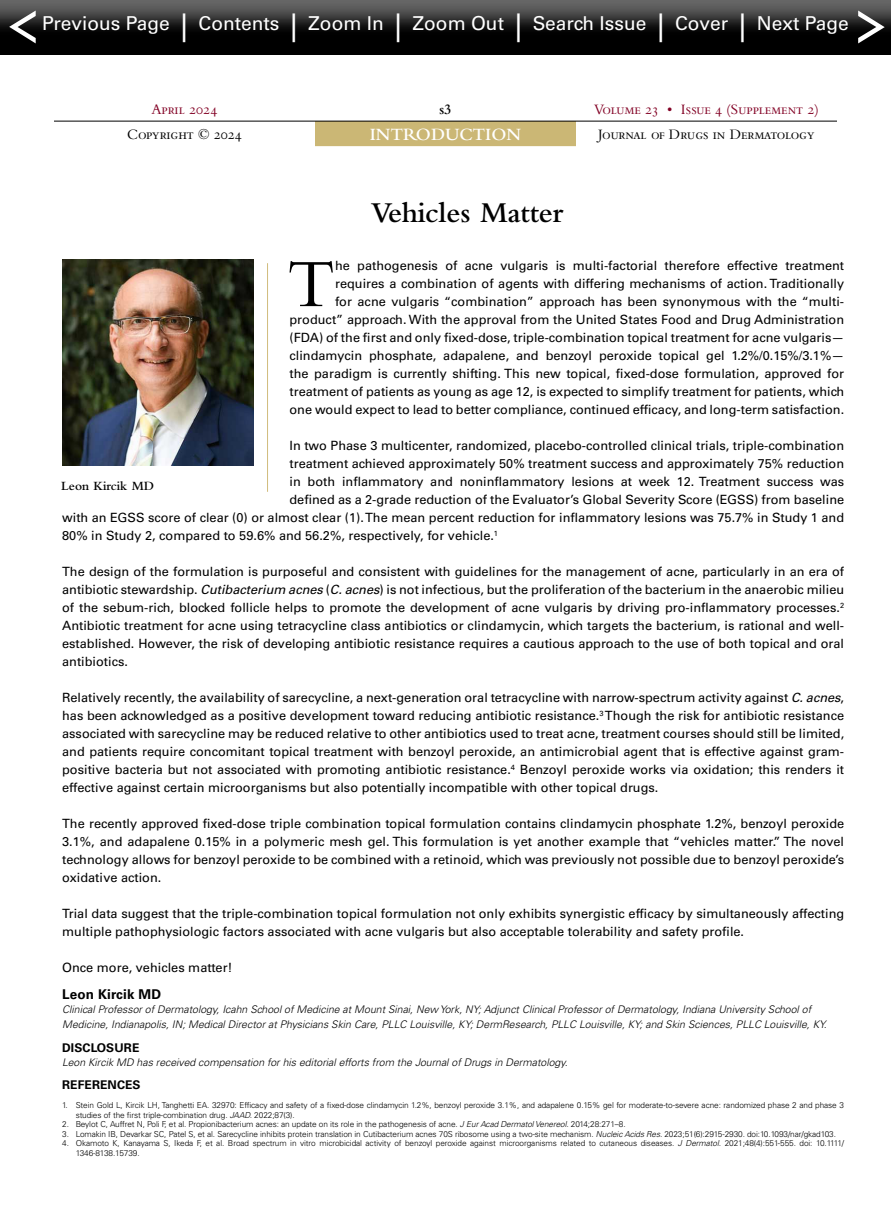
<style>
.page{position:relative;width:891px;height:1229px;background:#fff}
.page>*{position:absolute;margin:0;border:0;box-sizing:border-box;transform-origin:0 0}
.t1{font:70.65px "Bembo Std";color:#000}
.t2{font:600 30px "Bembo Std";letter-spacing:-.01em;color:#000}
.t3{font:19.2px "Univers LT Std";color:#fff}
.t4{font:18px/21.6px "Myriad Pro";color:#231f20;text-align:center}
.t5{font:600 18px "Bembo Std";color:#fff}
.t6{font:15px "Bembo Std";color:#820024}
.t7{font:15px "Bembo Std";letter-spacing:-.02em;color:#000}
.t8{font:15px "Bembo Std";color:#000}
.t9{font:600 15px "Bembo Std";color:#000}
.t10{font:700 13.5px "Univers LT Std";letter-spacing:.01em;color:#000}
.t11{font:600 13.2px "Bembo Std";color:#000}
.t12{font:12.75px/18px "Univers LT Std";color:#000;text-align:justify}
.t13{font:700 12px "Univers LT Std";letter-spacing:.01em;color:#000}
.t14{font:italic 300 10.5px/15px "Univers LT Std";color:#000}
.t15{font:300 8.25px/9.4px "Univers LT Std";letter-spacing:-.01em;color:#000}
.s1{font-size:28.8px}
.s2{font-style:italic}
</style>
<div class="page">
<div style="left:0;top:0;width:891px;height:56px;background:#000;opacity:.49"></div>
<svg style="left:858px;top:11px;width:27px;height:32px"></svg>
<svg style="left:9px;top:11px;width:27px;height:32px"></svg>
<div style="left:315px;top:121px;width:261px;height:26px;background:#cbb775"></div>
<hr style="left:54px;top:121px;width:261px;height:1px;background:#000">
<hr style="left:315px;top:121px;width:261px;height:1px;background:#000">
<hr style="left:576px;top:121px;width:261px;height:1px;background:#000">
<hr style="left:315px;top:146px;width:261px;height:1px;background:#fff">
<img style="left:62px;top:260px;width:191px;height:205px">
<hr style="left:267px;top:263px;width:1px;height:229px;background:#d1bc7c">
<h3 class="t3" style="left:42px;top:12px;width:808px">Previous Page <span class="s1">|</span> Contents <span class="s1">|</span> Zoom In <span class="s1">|</span> Zoom Out <span class="s1">|</span> Search Issue <span class="s1">|</span> Cover <span class="s1">|</span> Next Page</h3>
<p class="t6" style="left:152px;top:100px;width:67px">April 2024</p>
<p class="t9" style="left:439px;top:101px;width:14px">s3</p>
<p class="t6" style="left:594px;top:100px;width:226px">Volume 23 • Issue 4 (Supplement 2)</p>
<p class="t8" style="left:127px;top:125px;width:116px">Copyright © 2024</p>
<h3 class="t5" style="left:370px;top:124px;width:153px">INTRODUCTION</h3>
<p class="t7" style="left:598px;top:125px;width:218px">Journal of Drugs in Dermatology</p>
<h2 class="t2" style="left:371px;top:196px;width:194px">Vehicles Matter</h2>
<p class="t12" style="left:290px;top:257px;width:556px;text-align:right">he pathogenesis of acne vulgaris is multi-factorial therefore effective treatment requires a combination of agents with differing mechanisms of action. Traditionally<br>for acne vulgaris “combination” approach has been synonymous with the “multi&shy;product” approach. With the approval from the United States Food and Drug Administration (FDA) of the first and only fixed-dose, triple-combination topical treatment for acne vulgaris— clindamycin phosphate, adapalene, and benzoyl peroxide topical gel 1.2%/0.15%/3.1%— the paradigm is currently shifting. This new topical, fixed-dose formulation, approved for treatment of patients as young as age 12, is expected to simplify treatment for patients, which one would expect to lead to better compliance, continued efficacy, and long-term satisfaction.</p>
<p class="t12" style="left:290px;top:437px;width:556px">In two Phase 3 multicenter, randomized, placebo-controlled clinical trials, triple-combination</p>
<p class="t12" style="left:290px;top:455px;width:556px">treatment achieved approximately 50% treatment success and approximately 75% reduction</p>
<p class="t12" style="left:290px;top:473px;width:556px">in both inflammatory and noninflammatory lesions at week 12. Treatment success was</p>
<p class="t12" style="left:290px;top:491px;width:556px">defined as a 2-grade reduction of the Evaluator’s Global Severity Score (EGSS) from baseline</p>
<p class="t12" style="left:62px;top:509px;width:784px">with an EGSS score of clear (0) or almost clear (1). The mean percent reduction for inflammatory lesions was 75.7% in Study 1 and</p>
<p class="t12" style="left:62px;top:527px;width:437px">80% in Study 2, compared to 59.6% and 56.2%, respectively, for vehicle.<sup>1</sup></p>
<p class="t12" style="left:62px;top:563px;width:784px">The design of the formulation is purposeful and consistent with guidelines for the management of acne, particularly in an era of antibiotic stewardship. <span class="s2">Cutibacterium acnes</span> (<span class="s2">C. acnes</span>) is not infectious, but the proliferation of the bacterium in the anaerobic milieu of the sebum-rich, blocked follicle helps to promote the development of acne vulgaris by driving pro-inflammatory processes.<sup>2<br></sup>Antibiotic treatment for acne using tetracycline class antibiotics or clindamycin, which targets the bacterium, is rational and well&shy;established. However, the risk of developing antibiotic resistance requires a cautious approach to the use of both topical and oral antibiotics.</p>
<p class="t12" style="left:62px;top:689px;width:784px">Relatively recently, the availability of sarecycline, a next-generation oral tetracycline with narrow-spectrum activity against <span class="s2">C. acnes</span>, has been acknowledged as a positive development toward reducing antibiotic resistance.<sup>3</sup> Though the risk for antibiotic resistance associated with sarecycline may be reduced relative to other antibiotics used to treat acne, treatment courses should still be limited, and patients require concomitant topical treatment with benzoyl peroxide, an antimicrobial agent that is effective against gram&shy;positive bacteria but not associated with promoting antibiotic resistance.<sup>4</sup> Benzoyl peroxide works via oxidation; this renders it effective against certain microorganisms but also potentially incompatible with other topical drugs.</p>
<p class="t12" style="left:62px;top:815px;width:784px">The recently approved fixed-dose triple combination topical formulation contains clindamycin phosphate 1.2%, benzoyl peroxide 3.1%, and adapalene 0.15% in a polymeric mesh gel. This formulation is yet another example that “vehicles matter.” The novel technology allows for benzoyl peroxide to be combined with a retinoid, which was previously not possible due to benzoyl peroxide’s oxidative action.</p>
<p class="t12" style="left:62px;top:905px;width:784px">Trial data suggest that the triple-combination topical formulation not only exhibits synergistic efficacy by simultaneously affecting multiple pathophysiologic factors associated with acne vulgaris but also acceptable tolerability and safety profile.</p>
<p class="t12" style="left:62px;top:959px;width:172px">Once more, vehicles matter!</p>
<p class="t10" style="left:62px;top:986px;width:101px">Leon Kircik MD</p>
<p class="t14" style="left:62px;top:1002px;width:766px">Clinical Professor of Dermatology, Icahn School of Medicine at Mount Sinai, New York, NY; Adjunct Clinical Professor of Dermatology, Indiana University School of<br>Medicine, Indianapolis, IN; Medical Director at Physicians Skin Care, PLLC Louisville, KY; DermResearch, PLLC Louisville, KY; and Skin Sciences, PLLC Louisville, KY.</p>
<p class="t13" style="left:62px;top:1040px;width:79px">DISCLOSURE</p>
<p class="t14" style="left:62px;top:1054px;width:507px">Leon Kircik MD has received compensation for his editorial efforts from the Journal of Drugs in Dermatology.</p>
<p class="t13" style="left:62px;top:1078px;width:80px">REFERENCES</p>
<p class="t15" style="left:76px;top:1100px;width:770px;text-indent:-13px">1. Stein Gold L, Kircik LH, Tanghetti EA. 32970: Efficacy and safety of a fixed-dose clindamycin 1.2%, benzoyl peroxide 3.1%, and adapalene 0.15% gel for moderate-to-severe acne: randomized phase 2 and phase 3 studies of the first triple-combination drug. <span class="s2">JAAD.</span> 2022;87(3).</p>
<p class="t15" style="left:62px;top:1119px;width:565px">2. Beylot C, Auffret N, Poli F, et al. Propionibacterium acnes: an update on its role in the pathogenesis of acne. <span class="s2">J Eur Acad Dermatol Venereol.</span> 2014;28:271–8.</p>
<p class="t15" style="left:62px;top:1129px;width:775px">3. Lomakin IB, Devarkar SC, Patel S, et al. Sarecycline inhibits protein translation in Cutibacterium acnes 70S ribosome using a two-site mechanism. <span class="s2">Nucleic Acids Res.</span> 2023;51(6):2915-2930. doi:10.1093/nar/gkad103.</p>
<p class="t15" style="left:76px;top:1138px;width:770px;text-indent:-13px">4. Okamoto K, Kanayama S, Ikeda F, et al. Broad spectrum in vitro microbicidal activity of benzoyl peroxide against microorganisms related to cutaneous diseases. <span class="s2">J Dermatol.</span> 2021;48(4):551-555. doi: 10.1111/<br>1346-8138.15739.</p>
<h1 class="t1" style="left:287px;top:243px;width:49px">T</h1>
<p class="t11" style="left:61px;top:478px;width:94px">Leon Kircik MD</p>
<h3 class="t4" style="left:387px;top:615px;width:117px">Do Not Copy<br>Penalties Apply</h3>
</div>
